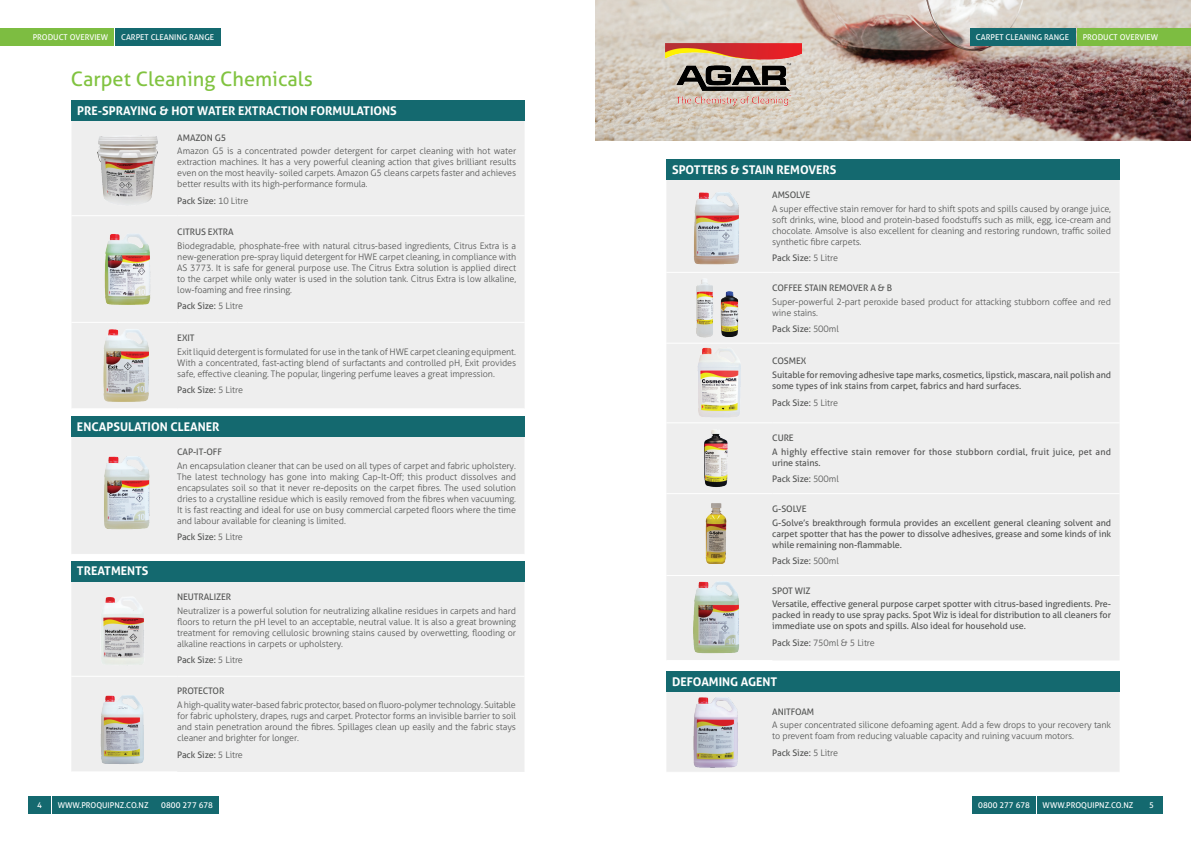
<style>
.page{position:relative;width:1191px;height:842px;background:#fff}
.page>*{position:absolute;margin:0;border:0;box-sizing:border-box;transform-origin:0 0}
.t1{font:20px "Aller";color:#81c340}
.t2{font:700 12px "Aller";color:#fff}
.t3{font:300 9px/11px "Aller";letter-spacing:-.01em;color:#535453;text-align:justify}
.t4{font:9px/13.8px "Aller";letter-spacing:-.01em;color:#535453}
.t5{font:9px/13.8px "Aller";letter-spacing:.015em;color:#535453}
.t6{font:8px "Aller";color:#fff}
.s1{font-weight:300}
.s2{font-weight:400}
</style>
<div class="page">
<div style="left:666px;top:180px;width:453px;height:480px;background:#eee"></div>
<hr style="left:666px;top:272px;width:106px;height:1px;background:#fff">
<hr style="left:666px;top:343px;width:106px;height:1px;background:#fff">
<hr style="left:666px;top:423px;width:106px;height:1px;background:#fff">
<hr style="left:666px;top:493px;width:106px;height:1px;background:#fff">
<hr style="left:666px;top:575px;width:106px;height:1px;background:#fff">
<hr style="left:772px;top:272px;width:347px;height:1px;background:#fff">
<hr style="left:772px;top:343px;width:347px;height:1px;background:#fff">
<hr style="left:772px;top:423px;width:347px;height:1px;background:#fff">
<hr style="left:772px;top:493px;width:347px;height:1px;background:#fff">
<hr style="left:772px;top:575px;width:347px;height:1px;background:#fff">
<div style="left:72px;top:121px;width:452px;height:287px;background:#eee"></div>
<hr style="left:71px;top:215px;width:106px;height:1px;background:#fff">
<hr style="left:177px;top:215px;width:347px;height:1px;background:#fff">
<hr style="left:71px;top:322px;width:106px;height:1px;background:#fff">
<hr style="left:177px;top:322px;width:347px;height:1px;background:#fff">
<div style="left:71px;top:581px;width:453px;height:191px;background:#eee"></div>
<hr style="left:71px;top:676px;width:106px;height:1px;background:#fff">
<hr style="left:177px;top:676px;width:347px;height:1px;background:#fff">
<div style="left:71px;top:437px;width:453px;height:117px;background:#eee"></div>
<div style="left:666px;top:692px;width:453px;height:80px;background:#eee"></div>
<img style="left:595px;top:0;width:596px;height:141px">
<img style="left:84px;top:126px;width:88px;height:88px">
<img style="left:87px;top:229px;width:81px;height:80px">
<img style="left:86px;top:325px;width:81px;height:81px">
<div style="left:666px;top:160px;width:454px;height:20px;background:#14696f"></div>
<img style="left:691px;top:186px;width:52px;height:79px">
<img style="left:83px;top:449px;width:86px;height:87px">
<img style="left:82px;top:594px;width:80px;height:74px">
<img style="left:84px;top:692px;width:77px;height:74px">
<img style="left:689px;top:271px;width:31px;height:68px">
<img style="left:711px;top:276px;width:36px;height:65px">
<img style="left:684px;top:341px;width:65px;height:77px">
<img style="left:690px;top:426px;width:49px;height:65px">
<img style="left:679px;top:497px;width:73px;height:67px">
<img style="left:686px;top:578px;width:60px;height:79px">
<img style="left:689px;top:692px;width:53px;height:76px">
<img style="left:665px;top:43px;width:136px;height:68px">
<div style="left:71px;top:100px;width:454px;height:21px;background:#14696f"></div>
<div style="left:71px;top:561px;width:454px;height:20px;background:#14696f"></div>
<div style="left:71px;top:417px;width:454px;height:20px;background:#14696f"></div>
<div style="left:666px;top:671px;width:454px;height:21px;background:#14696f"></div>
<div style="left:1077px;top:28px;width:114px;height:18px;background:#7dbd41"></div>
<div style="left:0;top:28px;width:114px;height:18px;background:#7dbd41"></div>
<div style="left:115px;top:28px;width:106px;height:18px;background:#14696f"></div>
<div style="left:52px;top:796px;width:102px;height:18px;background:#14696f"></div>
<div style="left:28px;top:796px;width:23px;height:18px;background:#14696f"></div>
<div style="left:1140px;top:796px;width:22px;height:18px;background:#14696f"></div>
<div style="left:1037px;top:796px;width:102px;height:18px;background:#14696f"></div>
<div style="left:156px;top:796px;width:63px;height:18px;background:#14696f"></div>
<div style="left:972px;top:796px;width:63px;height:18px;background:#14696f"></div>
<div style="left:970px;top:28px;width:105px;height:18px;background:#14696f"></div>
<p class="t6" style="left:33px;top:32px;width:77px">PRODUCT OVERVIEW</p>
<p class="t6" style="left:121px;top:32px;width:95px">CARPET CLEANING RANGE</p>
<p class="t6" style="left:1082px;top:32px;width:77px">PRODUCT OVERVIEW</p>
<p class="t6" style="left:976px;top:32px;width:95px">CARPET CLEANING RANGE</p>
<h1 class="t1" style="left:71px;top:66px;width:244px">Carpet Cleaning Chemicals</h1>
<h2 class="t2" style="left:77px;top:103px;width:321px">PRE-SPRAYING &amp; HOT WATER EXTRACTION FORMULATIONS</h2>
<p class="t4" style="left:177px;top:130px;width:50px">AMAZON G5</p>
<p class="t3" style="left:177px;top:146px;width:340px">Amazon G5 is a concentrated powder detergent for carpet cleaning with hot water extraction machines. It has a very powerful cleaning action that gives brilliant results even on the most heavily- soiled carpets. Amazon G5 cleans carpets faster and achieves better results with its high-performance formula.</p>
<p class="t4" style="left:177px;top:194px;width:73px">Pack Size: <span class="s1">10 Litre</span></p>
<p class="t4" style="left:177px;top:225px;width:58px">CITRUS EXTRA</p>
<p class="t3" style="left:177px;top:240px;width:340px">Biodegradable, phosphate-free with natural citrus-based ingredients, Citrus Extra is a new-generation pre-spray liquid detergent for HWE carpet cleaning, in compliance with AS 3773. It is safe for general purpose use. The Citrus Extra solution is applied direct to the carpet while only water is used in the solution tank. Citrus Extra is low alkaline, low-foaming and free rinsing.</p>
<p class="t4" style="left:177px;top:299px;width:67px">Pack Size: <span class="s1">5 Litre</span></p>
<p class="t4" style="left:177px;top:331px;width:19px">EXIT</p>
<p class="t3" style="left:177px;top:346px;width:340px">Exit liquid detergent is formulated for use in the tank of HWE carpet cleaning equipment.<br>With a concentrated, fast-acting blend of surfactants and controlled pH, Exit provides safe, effective cleaning. The popular, lingering perfume leaves a great impression.</p>
<p class="t4" style="left:177px;top:383px;width:67px">Pack Size: <span class="s1">5 Litre</span></p>
<h2 class="t2" style="left:77px;top:419px;width:144px">ENCAPSULATION CLEANER</h2>
<h2 class="t2" style="left:77px;top:564px;width:73px">TREATMENTS</h2>
<p class="t4" style="left:177px;top:445px;width:46px">CAP-IT-OFF</p>
<p class="t3" style="left:177px;top:460px;width:340px">An encapsulation cleaner that can be used on all types of carpet and fabric upholstery.<br>The latest technology has gone into making Cap-It-Off; this product dissolves and encapsulates soil so that it never re-deposits on the carpet fibres. The used solution dries to a crystalline residue which is easily removed from the fibres when vacuuming.<br>It is fast reacting and ideal for use on busy commercial carpeted floors where the time and labour available for cleaning is limited.</p>
<p class="t4" style="left:177px;top:530px;width:67px">Pack Size: <span class="s1">5 Litre</span></p>
<p class="t4" style="left:177px;top:590px;width:56px">NEUTRALIZER</p>
<p class="t3" style="left:177px;top:605px;width:340px">Neutralizer is a powerful solution for neutralizing alkaline residues in carpets and hard floors to return the pH level to an acceptable, neutral value. It is also a great browning treatment for removing cellulosic browning stains caused by overwetting, flooding or alkaline reactions in carpets or upholstery.</p>
<p class="t4" style="left:177px;top:653px;width:67px">Pack Size: <span class="s1">5 Litre</span></p>
<p class="t4" style="left:177px;top:684px;width:49px">PROTECTOR</p>
<p class="t3" style="left:177px;top:699px;width:340px">A high-quality water-based fabric protector, based on fluoro-polymer technology. Suitable for fabric upholstery, drapes, rugs and carpet. Protector forms an invisible barrier to soil and stain penetration around the fibres. Spillages clean up easily and the fabric stays cleaner and brighter for longer.</p>
<p class="t4" style="left:177px;top:747px;width:67px">Pack Size: <span class="s1">5 Litre</span></p>
<h2 class="t2" style="left:672px;top:163px;width:166px">SPOTTERS &amp; STAIN REMOVERS</h2>
<p class="t4" style="left:772px;top:188px;width:39px">AMSOLVE</p>
<p class="t3" style="left:772px;top:203px;width:340px">A super effective stain remover for hard to shift spots and spills caused by orange juice, soft drinks, wine, blood and protein-based foodstuffs such as milk, egg, ice-cream and chocolate. Amsolve is also excellent for cleaning and restoring rundown, traffic soiled synthetic fibre carpets.</p>
<p class="t4" style="left:772px;top:251px;width:67px">Pack Size: <span class="s1">5 Litre</span></p>
<p class="t4" style="left:772px;top:281px;width:121px">COFFEE STAIN REMOVER A &amp; B</p>
<p class="t3" style="left:772px;top:296px;width:340px">Super-powerful 2-part peroxide based product for attacking stubborn coffee and red wine stains.</p>
<p class="t4" style="left:772px;top:322px;width:68px">Pack Size: <span class="s1">500ml</span></p>
<p class="t4" style="left:772px;top:354px;width:340px">COSMEX<br>Suitable for removing adhesive tape marks, cosmetics, lipstick, mascara, nail polish and</p>
<p class="t4" style="left:772px;top:378px;width:250px;line-height:16.7px">some types of ink stains from carpet, fabrics and hard surfaces.<br>Pack Size: <span class="s1">5 Litre</span></p>
<p class="t5" style="left:772px;top:431px;width:340px">CURE<br>A highly effective stain remover for those stubborn cordial, fruit juice, pet and</p>
<p class="t4" style="left:772px;top:454px;width:68px;line-height:16.7px">urine stains.<br>Pack Size: <span class="s1">500ml</span></p>
<p class="t4" style="left:772px;top:502px;width:340px">G-SOLVE<br>G-Solve’s breakthrough formula provides an excellent general cleaning solvent and</p>
<p class="t4" style="left:772px;top:528px;width:340px;line-height:11px">carpet spotter that has the power to dissolve adhesives, grease and some kinds of ink while remaining non-flammable.</p>
<p class="t4" style="left:772px;top:554px;width:68px">Pack Size: <span class="s1">500ml</span></p>
<p class="t4" style="left:772px;top:583px;width:340px">SPOT WIZ<br>Versatile, effective general purpose carpet spotter with citrus-based ingredients. Pre-</p>
<p class="t4" style="left:772px;top:610px;width:340px;line-height:11px">packed in ready to use spray packs. Spot Wiz is ideal for distribution to all cleaners for immediate use on spots and spills. Also ideal for household use.</p>
<p class="t3" style="left:772px;top:637px;width:104px"><span class="s2">Pack Size:</span> 750ml &amp; 5 Litre</p>
<h2 class="t2" style="left:672px;top:674px;width:107px">DEFOAMING AGENT</h2>
<p class="t4" style="left:772px;top:704px;width:44px">ANITFOAM</p>
<p class="t3" style="left:772px;top:720px;width:340px">A super concentrated silicone defoaming agent. Add a few drops to your recovery tank to prevent foam from reducing valuable capacity and ruining vacuum motors.</p>
<p class="t4" style="left:772px;top:746px;width:67px">Pack Size: <span class="s1">5 Litre</span></p>
<p class="t6" style="left:37px;top:800px;width:6px">4</p>
<p class="t6" style="left:58px;top:800px;width:92px">WWW.PROQUIPNZ.CO.NZ</p>
<p class="t6" style="left:161px;top:800px;width:53px">0800 277 678</p>
<p class="t6" style="left:978px;top:800px;width:53px">0800 277 678</p>
<p class="t6" style="left:1042px;top:800px;width:92px">WWW.PROQUIPNZ.CO.NZ</p>
<p class="t6" style="left:1149px;top:800px;width:6px">5</p>
</div>
